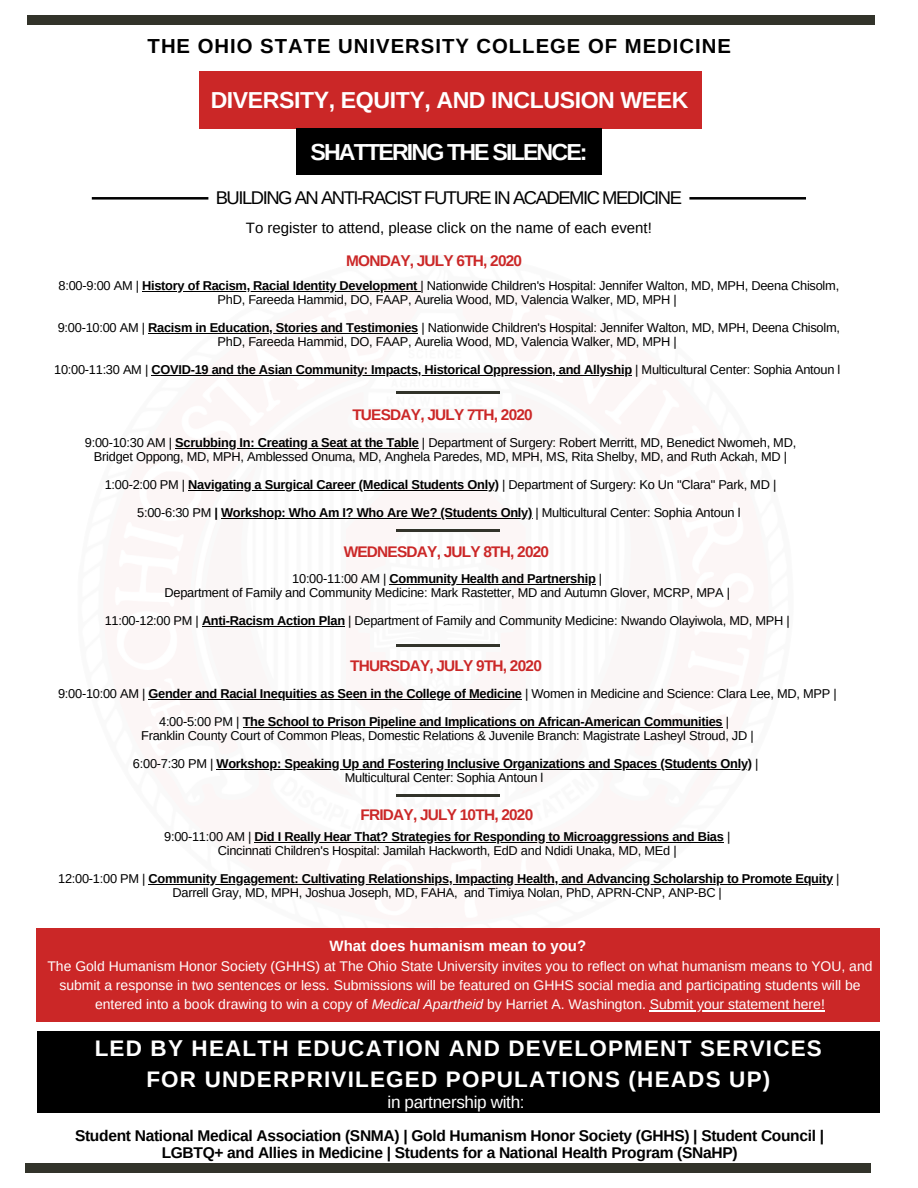
<style>
.page{position:relative;width:918px;height:1188px;background:#fff}
.page>*{position:absolute;margin:0;border:0;box-sizing:border-box;transform-origin:0 0}
.t1{font:700 23.25px "Arimo";letter-spacing:-.08em;color:#fff}
.t2{font:700 23.1px "Arimo";letter-spacing:-.015em;color:#fff}
.t3{font:700 22.5px/30.8px "Arimo";letter-spacing:.055em;color:#fff;text-align:center}
.t4{font:700 20.25px "Arimo";letter-spacing:.05em;color:#000}
.t5{font:18.45px "Arimo";letter-spacing:-.08em;color:#000}
.t6{font:17.1px "Arimo";letter-spacing:-.02em;color:#fff}
.t7{font:700 15.6px/17px "Arimo";letter-spacing:-.02em;color:#000;text-align:center}
.t8{font:700 15.45px "Arimo";letter-spacing:-.05em;color:#cb2727}
.t9{font:15px "Arimo";color:#000}
.t10{font:700 15px "Arimo";color:#fff}
.t11{font:13.95px/19.2px "Arimo";color:#fff;text-align:center}
.t12{font:12.9px/14px "Arimo";letter-spacing:-.02em;color:#000;text-align:center}
.t13{font:700 12.9px/27.9px "Arimo";letter-spacing:-.02em;color:#000;text-align:center}
.s1{font-weight:700}
.s2{font-weight:400}
.s3{font-style:italic}
</style>
<div class="page">
<div style="left:37px;top:928px;width:843px;height:94px;background:#cb2727"></div>
<hr style="left:148px;top:699px;width:374px;height:1px;background:#000">
<hr style="left:243px;top:727px;width:480px;height:1px;background:#000">
<hr style="left:217px;top:769px;width:535px;height:1px;background:#000">
<hr style="left:397px;top:392px;width:103px;height:2px;background:#32332a">
<hr style="left:396px;top:529px;width:103px;height:3px;background:#32332a">
<hr style="left:397px;top:645px;width:103px;height:2px;background:#32332a">
<div style="left:25px;top:1163px;width:846px;height:9px;background:#32332a"></div>
<div style="left:28px;top:15px;width:847px;height:9px;background:#32332a"></div>
<div style="left:37px;top:1031px;width:843px;height:82px;background:#000"></div>
<hr style="left:396px;top:795px;width:103px;height:2px;background:#32332a">
<hr style="left:175px;top:448px;width:244px;height:1px;background:#000">
<hr style="left:188px;top:490px;width:311px;height:1px;background:#000">
<hr style="left:221px;top:518px;width:311px;height:1px;background:#000">
<hr style="left:142px;top:291px;width:275px;height:1px;background:#000">
<hr style="left:148px;top:333px;width:270px;height:1px;background:#000">
<hr style="left:151px;top:375px;width:481px;height:1px;background:#000">
<hr style="left:390px;top:584px;width:206px;height:1px;background:#000">
<hr style="left:202px;top:626px;width:143px;height:1px;background:#000">
<hr style="left:255px;top:842px;width:469px;height:1px;background:#000">
<hr style="left:149px;top:884px;width:684px;height:1px;background:#000">
<hr style="left:650px;top:1010px;width:175px;height:1px;background:#fff">
<div style="left:199px;top:71px;width:503px;height:58px;background:#cb2727"></div>
<div style="left:296px;top:128px;width:306px;height:47px;background:#000"></div>
<svg style="left:92px;top:197px;width:116px;height:3px"></svg>
<svg style="left:689px;top:197px;width:117px;height:3px"></svg>
<h3 class="t4" style="left:148px;top:35px;width:585px">THE OHIO STATE UNIVERSITY COLLEGE OF MEDICINE</h3>
<h2 class="t2" style="left:211px;top:87px;width:479px">DIVERSITY, EQUITY, AND INCLUSION WEEK</h2>
<h1 class="t1" style="left:310px;top:139px;width:279px">SHATTERING THE SILENCE:</h1>
<h3 class="t5" style="left:216px;top:187px;width:468px">BUILDING AN ANTI-RACIST FUTURE IN ACADEMIC MEDICINE</h3>
<p class="t9" style="left:246px;top:219px;width:407px">To register to attend, please click on the name of each event!</p>
<p class="t8" style="left:346px;top:252px;width:178px">MONDAY, JULY 6TH, 2020</p>
<p class="t12" style="left:59px;top:279px;width:782px">8:00-9:00 AM | <span class="s1">History of Racism, Racial Identity Development</span> | Nationwide Children's Hospital: Jennifer Walton, MD, MPH, Deena Chisolm,<br>PhD, Fareeda Hammid, DO, FAAP, Aurelia Wood, MD, Valencia Walker, MD, MPH |</p>
<p class="t12" style="left:58px;top:320px;width:784px">9:00-10:00 AM | <span class="s1">Racism in Education, Stories and Testimonies</span> | Nationwide Children's Hospital: Jennifer Walton, MD, MPH, Deena Chisolm,<br>PhD, Fareeda Hammid, DO, FAAP, Aurelia Wood, MD, Valencia Walker, MD, MPH |</p>
<p class="t13" style="left:54px;top:355px;width:788px"><span class="s2">10:00-11:30 AM |</span> COVID-19 and the Asian Community: Impacts, Historical Oppression, and Allyship <span class="s2">| Multicultural Center: Sophia Antoun l</span></p>
<p class="t8" style="left:352px;top:406px;width:182px">TUESDAY, JULY 7TH, 2020</p>
<p class="t12" style="left:85px;top:436px;width:713px">9:00-10:30 AM | <span class="s1">Scrubbing In: Creating a Seat at the Table</span> | Department of Surgery: Robert Merritt, MD, Benedict Nwomeh, MD,<br>Bridget Oppong, MD, MPH, Amblessed Onuma, MD, Anghela Paredes, MD, MPH, MS, Rita Shelby, MD, and Ruth Ackah, MD |</p>
<p class="t12" style="left:105px;top:470px;width:673px;line-height:27.9px">1:00-2:00 PM | <span class="s1">Navigating a Surgical Career (Medical Students Only)</span> | Department of Surgery: Ko Un "Clara" Park, MD |<br>5:00-6:30 PM <span class="s1">| Workshop: Who Am I? Who Are We? (Students Only)</span> | Multicultural Center: Sophia Antoun l</p>
<p class="t8" style="left:344px;top:543px;width:207px">WEDNESDAY, JULY 8TH, 2020</p>
<p class="t12" style="left:164px;top:572px;width:567px">10:00-11:00 AM | <span class="s1">Community Health and Partnership</span> |<br>Department of Family and Community Medicine: Mark Rastetter, MD and Autumn Glover, MCRP, MPA |</p>
<p class="t12" style="left:105px;top:613px;width:687px">11:00-12:00 PM | <span class="s1">Anti-Racism Action Plan</span> | Department of Family and Community Medicine: Nwando Olayiwola, MD, MPH |</p>
<p class="t8" style="left:350px;top:657px;width:193px">THURSDAY, JULY 9TH, 2020</p>
<p class="t13" style="left:58px;top:680px;width:780px"><span class="s2">9:00-10:00 AM |</span> Gender and Racial Inequities as Seen in the College of Medicine <span class="s2">| Women in Medicine and Science: Clara Lee, MD, MPP |<br>4:00-5:00 PM |</span> The School to Prison Pipeline and Implications on African-American Communities <span class="s2">|</span></p>
<p class="t12" style="left:133px;top:722px;width:627px;line-height:27.9px">Franklin County Court of Common Pleas, Domestic Relations &amp; Juvenile Branch: Magistrate Lasheyl Stroud, JD |<br>6:00-7:30 PM | <span class="s1">Workshop: Speaking Up and Fostering Inclusive Organizations and Spaces (Students Only)</span> |</p>
<p class="t12" style="left:345px;top:771px;width:200px">Multicultural Center: Sophia Antoun l</p>
<p class="t8" style="left:361px;top:806px;width:174px">FRIDAY, JULY 10TH, 2020</p>
<p class="t12" style="left:164px;top:829px;width:568px">9:00-11:00 AM | <span class="s1">Did I Really Hear That? Strategies for Responding to Microaggressions and Bias</span> |<br>Cincinnati Children's Hospital: Jamilah Hackworth, EdD and Ndidi Unaka, MD, MEd |</p>
<p class="t13" style="left:58px;top:871px;width:783px;line-height:14px"><span class="s2">12:00-1:00 PM |</span> Community Engagement: Cultivating Relationships, Impacting Health, and Advancing Scholarship to Promote Equity <span class="s2">|<br>Darrell Gray, MD, MPH, Joshua Joseph, MD, FAHA, and Timiya Nolan, PhD, APRN-CNP, ANP-BC |</span></p>
<p class="t10" style="left:330px;top:938px;width:258px">What does humanism mean to you?</p>
<p class="t11" style="left:47px;top:956px;width:827px">The Gold Humanism Honor Society (GHHS) at The Ohio State University invites you to reflect on what humanism means to YOU, and submit a response in two sentences or less. Submissions will be featured on GHHS social media and participating students will be entered into a book drawing to win a copy of <span class="s3">Medical Apartheid</span> by Harriet A. Washington. Submit your statement here!</p>
<h3 class="t3" style="left:95px;top:1033px;width:729px">LED BY HEALTH EDUCATION AND DEVELOPMENT SERVICES<br>FOR UNDERPRIVILEGED POPULATIONS (HEADS UP)</h3>
<h3 class="t6" style="left:388px;top:1093px;width:138px">in partnership with:</h3>
<p class="t7" style="left:75px;top:1127px;width:751px">Student National Medical Association (SNMA) | Gold Humanism Honor Society (GHHS) | Student Council |<br>LGBTQ+ and Allies in Medicine | Students for a National Health Program (SNaHP)</p>
</div>
